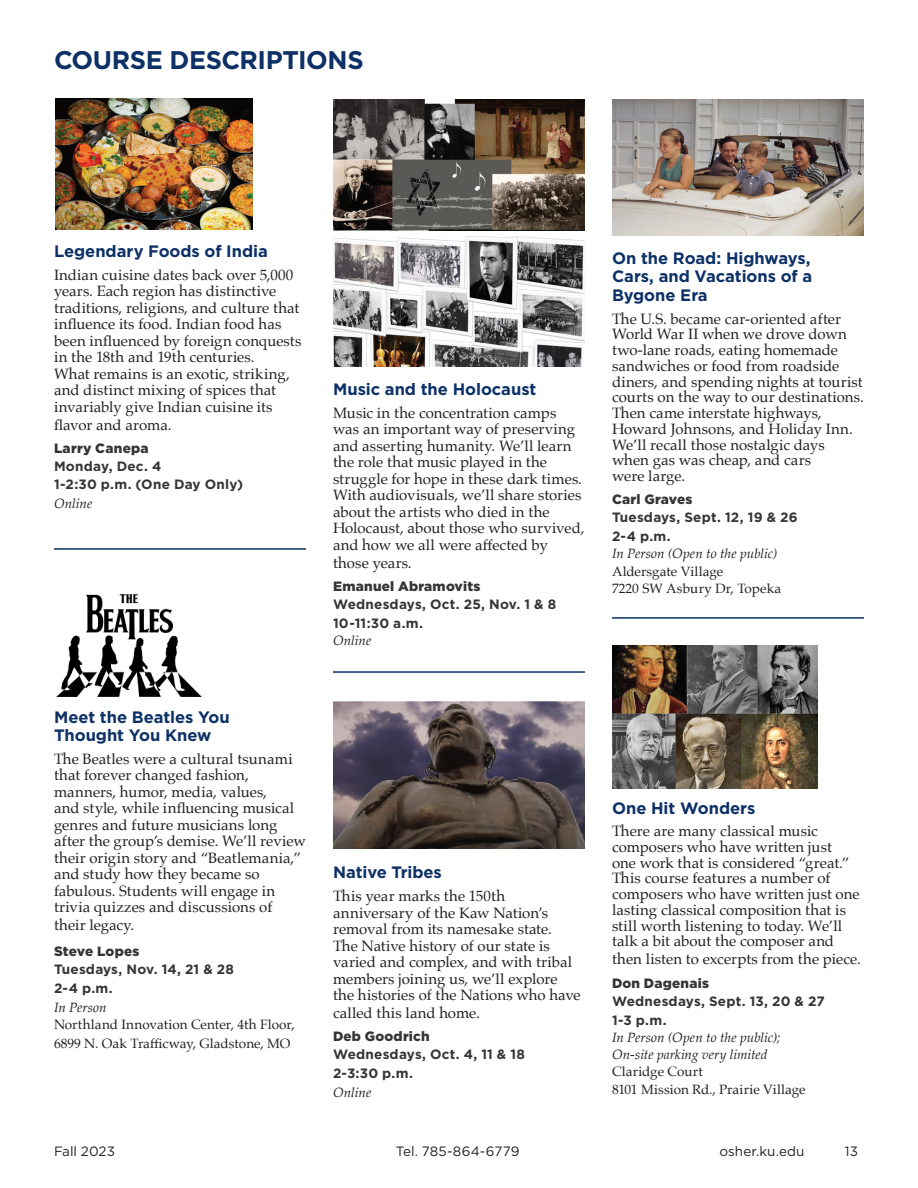
<style>
.page{position:relative;width:918px;height:1188px;background:#fff}
.page>*{position:absolute;margin:0;border:0;box-sizing:border-box;transform-origin:0 0}
.t1{font:700 25.5px "Gotham";letter-spacing:-.015em;color:#0d3166}
.course_headline{font:700 16.5px/18px "Gotham";color:#0d3166}
.catalog_body{font:15px/16.5px "Palatino";color:#231f20}
.Days_Instructors{font:700 13.5px/18.9px "Gotham";letter-spacing:.015em;color:#363536}
.Days_Instructors-2{font:13.5px/18.9px "Palatino";color:#231f20}
.Days_Instructors-3{font:italic 13.5px "Palatino";color:#231f20}
.t2{font:900 13.5px "Gotham";letter-spacing:.02em;color:#363536}
.catalog_body-2{font:13.5px "Palatino";color:#231f20}
.t3{font:13.5px "Gotham";color:#231f20}
.catalog_body-3{font:italic 13.5px "Palatino";letter-spacing:-.005em;color:#231f20}
.s1{font-weight:900}
.s2{font-family:"Palatino";font-weight:400;font-style:italic;color:#231f20}
</style>
<div class="page">
<img style="left:56px;top:98px;width:197px;height:132px">
<img style="left:333px;top:99px;width:252px;height:131px">
<img style="left:333px;top:702px;width:252px;height:147px">
<hr style="left:54px;top:548px;width:252px;height:2px;background:#0d3166">
<hr style="left:333px;top:671px;width:252px;height:2px;background:#0d3166">
<img style="left:612px;top:645px;width:206px;height:143px">
<img style="left:612px;top:99px;width:252px;height:136px">
<hr style="left:612px;top:617px;width:252px;height:2px;background:#0d3166">
<img style="left:57px;top:594px;width:144px;height:102px">
<img style="left:333px;top:236px;width:252px;height:130px">
<h1 class="t1" style="left:54px;top:43px;width:311px">COURSE DESCRIPTIONS</h1>
<h2 class="course_headline" style="left:54px;top:242px;width:215px">Legendary Foods of India</h2>
<p class="catalog_body" style="left:54px;top:266px;width:249px">Indian cuisine dates back over 5,000 years. Each region has distinctive traditions, religions, and culture that influence its food. Indian food has been influenced by foreign conquests in the 18th and 19th centuries.<br>What remains is an exotic, striking, and distinct mixing of spices that invariably give Indian cuisine its</p>
<p class="catalog_body" style="left:54px;top:416px;width:119px">flavor and aroma.</p>
<p class="Days_Instructors" style="left:54px;top:439px;width:191px;line-height:18.3px"><span class="s1">Larry Canepa<br></span>Monday, Dec. 4<br>1-2:30 p.m. (One Day Only)<br><span class="s2">Online</span></p>
<h2 class="course_headline" style="left:54px;top:708px;width:177px">Meet the Beatles You<br>Thought You Knew</h2>
<p class="catalog_body" style="left:54px;top:751px;width:254px">The Beatles were a cultural tsunami that forever changed fashion, manners, humor, media, values,<br>and style, while influencing musical genres and future musicians long after the group’s demise. We’ll review their origin story and “Beatlemania,” and study how they became so fabulous. Students will engage in trivia quizzes and discussions of</p>
<p class="catalog_body" style="left:54px;top:917px;width:82px">their legacy.</p>
<p class="Days_Instructors" style="left:54px;top:942px;width:182px"><span class="s1">Steve Lopes<br></span>Tuesdays, Nov. 14, 21 &amp; 28<br>2-4 p.m.<br><span class="s2">In Person</span></p>
<p class="Days_Instructors-2" style="left:54px;top:1015px;width:242px">Northland Innovation Center, 4th Floor,<br>6899 N. Oak Trafficway, Gladstone, MO</p>
<h2 class="course_headline" style="left:333px;top:380px;width:205px">Music and the Holocaust</h2>
<p class="catalog_body" style="left:333px;top:404px;width:253px">Music in the concentration camps was an important way of preserving and asserting humanity. We’ll learn the role that music played in the struggle for hope in these dark times.<br>With audiovisuals, we’ll share stories about the artists who died in the Holocaust, about those who survived, and how we all were affected by</p>
<p class="catalog_body" style="left:333px;top:554px;width:80px">those years.</p>
<p class="t2" style="left:333px;top:577px;width:149px">Emanuel Abramovits</p>
<p class="Days_Instructors" style="left:333px;top:595px;width:225px">Wednesdays, Oct. 25, Nov. 1 &amp; 8<br>10-11:30 a.m.</p>
<p class="Days_Instructors-3" style="left:333px;top:629px;width:40px">Online</p>
<h2 class="course_headline" style="left:333px;top:863px;width:110px">Native Tribes</h2>
<p class="catalog_body" style="left:333px;top:888px;width:249px">This year marks the 150th anniversary of the Kaw Nation’s removal from its namesake state.<br>The Native history of our state is varied and complex, and with tribal members joining us, we’ll explore the histories of the Nations who have</p>
<p class="catalog_body" style="left:333px;top:1005px;width:148px">called this land home.</p>
<p class="t2" style="left:333px;top:1027px;width:98px">Deb Goodrich</p>
<p class="Days_Instructors" style="left:333px;top:1045px;width:193px">Wednesdays, Oct. 4, 11 &amp; 18<br>2-3:30 p.m.</p>
<p class="catalog_body-3" style="left:333px;top:1081px;width:40px">Online</p>
<h2 class="course_headline" style="left:612px;top:249px;width:202px">On the Road: Highways,<br>Cars, and Vacations of a</h2>
<h2 class="course_headline" style="left:612px;top:286px;width:97px">Bygone Era</h2>
<p class="catalog_body" style="left:612px;top:310px;width:253px;line-height:15.8px">The U.S. became car-oriented after<br>World War II when we drove down two-lane roads, eating homemade sandwiches or food from roadside diners, and spending nights at tourist courts on the way to our destinations.<br>Then came interstate highways,<br>Howard Johnsons, and Holiday Inn.<br>We’ll recall those nostalgic days when gas was cheap, and cars<br>were large.</p>
<p class="t2" style="left:612px;top:490px;width:82px">Carl Graves</p>
<p class="Days_Instructors" style="left:612px;top:508px;width:187px">Tuesdays, Sept. 12, 19 &amp; 26<br>2-4 p.m.</p>
<p class="Days_Instructors-3" style="left:612px;top:542px;width:167px">In Person (Open to the public)</p>
<p class="Days_Instructors-2" style="left:612px;top:562px;width:113px">Aldersgate Village</p>
<p class="Days_Instructors-2" style="left:612px;top:579px;width:171px">7220 SW Asbury Dr, Topeka</p>
<h2 class="course_headline" style="left:612px;top:799px;width:145px">One Hit Wonders</h2>
<p class="catalog_body" style="left:612px;top:823px;width:249px;line-height:15.8px">There are many classical music composers who have written just<br>one work that is considered “great.” This course features a number of composers who have written just one lasting classical composition that is still worth listening to today. We’ll talk a bit about the composer and</p>
<p class="catalog_body" style="left:612px;top:951px;width:250px">then listen to excerpts from the piece.</p>
<p class="t2" style="left:612px;top:974px;width:98px">Don Dagenais</p>
<p class="Days_Instructors" style="left:612px;top:991px;width:214px">Wednesdays, Sept. 13, 20 &amp; 27<br>1-3 p.m.</p>
<p class="Days_Instructors-3" style="left:612px;top:1026px;width:170px">In Person (Open to the public);</p>
<p class="Days_Instructors-3" style="left:612px;top:1043px;width:157px">On-site parking very limited</p>
<p class="catalog_body-2" style="left:612px;top:1060px;width:93px">Claridge Court</p>
<p class="catalog_body-2" style="left:612px;top:1078px;width:195px">8101 Mission Rd., Prairie Village</p>
<p class="t3" style="left:54px;top:1143px;width:63px">Fall 2023</p>
<p class="t3" style="left:396px;top:1143px;width:125px">Tel. 785-864-6779</p>
<p class="t3" style="left:720px;top:1143px;width:86px">osher.ku.edu</p>
<p class="t3" style="left:845px;top:1143px;width:15px">13</p>
</div>
